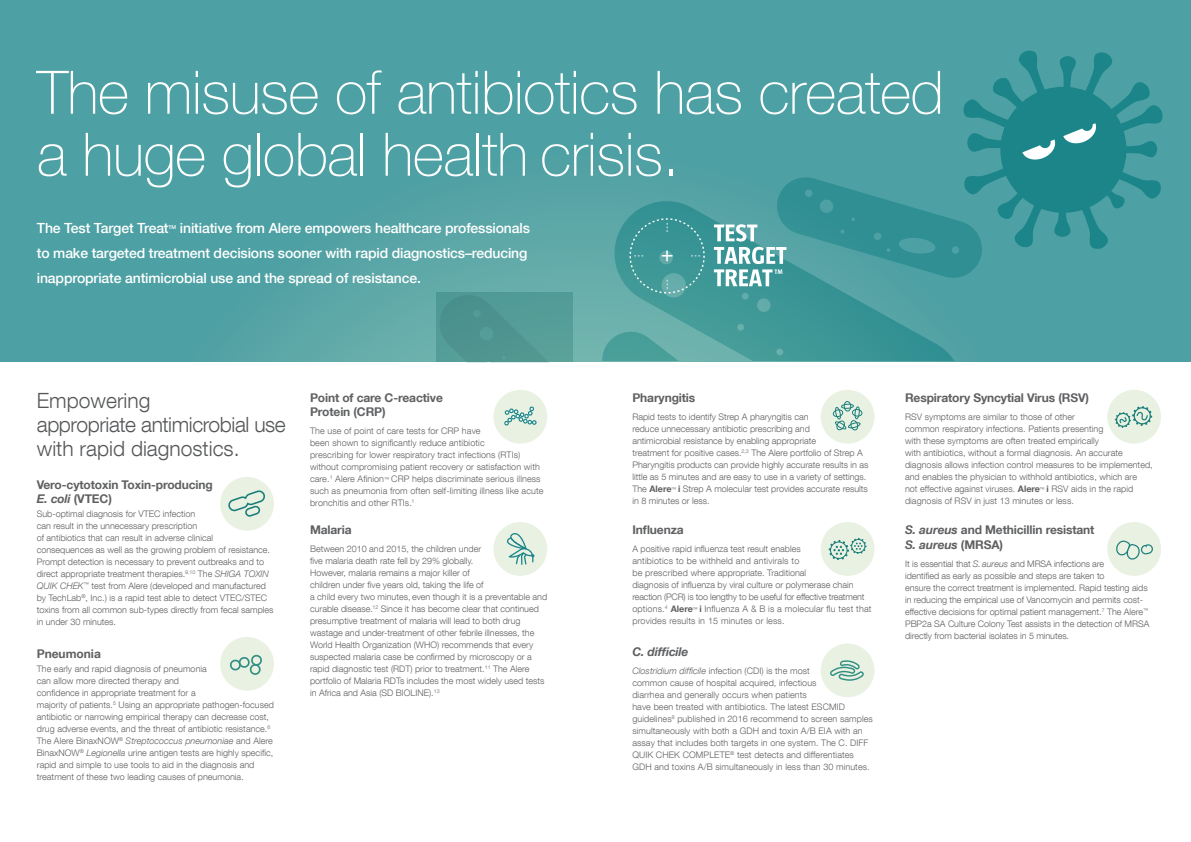
<style>
.page{position:relative;width:1191px;height:842px;background:#fff}
.page>*{position:absolute;margin:0;border:0;box-sizing:border-box;transform-origin:0 0}
.t1{font:100 60px/62px "Helvetica Neue LT Com";letter-spacing:-.01em;color:#fff}
.t2{font:300 21px/24px "Helvetica Neue LT Com";color:#555759}
.t3{font:500 14px/25px "Helvetica Neue LT Com";letter-spacing:-.01em;color:#fff}
.t4{font:700 12px/14.4px "Helvetica Neue LT Com";letter-spacing:-.01em;color:#5f6062}
.t5{font:italic 700 12px "Helvetica Neue LT Com";letter-spacing:-.01em;color:#5f6062}
.t6{font:300 9px/12px "Helvetica Neue LT Com";color:#5f6062}
.t7{font:500 5.2px "Helvetica Neue LT Com";color:#fff}
.s1{font-style:italic}
.s2{font-size:5.2px}
.s3{font-weight:700}
</style>
<div class="page">
<svg style="left:820px;top:643px;width:54px;height:54px;background:#d7e8d9"></svg>
<svg style="left:0;top:0;width:1191px;height:362px;background:#4ea0a3"></svg>
<svg style="left:714px;top:174px;width:271px;height:112px;background:#4b9ea1"></svg>
<svg style="left:629px;top:218px;width:75px;height:75px;background:#449a9a"></svg>
<svg style="left:962px;top:49px;width:202px;height:201px;background:#369397"></svg>
<svg style="left:1022px;top:139px;width:35px;height:22px"></svg>
<svg style="left:1063px;top:123px;width:35px;height:22px"></svg>
<svg style="left:436px;top:292px;width:137px;height:70px;background:#519893"></svg>
<div style="left:493px;top:390px;width:54px;height:54px;background:#e9f2e2;border-radius:50%"></div>
<svg style="left:504px;top:406px;width:32px;height:19px"></svg>
<div style="left:820px;top:390px;width:54px;height:54px;background:#e9f2e2;border-radius:50%"></div>
<hr style="left:841px;top:404px;width:12px;height:4px;background:#8ebeb3;border-radius:50%">
<div style="left:841px;top:404px;width:13px;height:5px;border:1px solid #1c858a;border-radius:50%"></div>
<div style="left:843px;top:401px;width:8px;height:11px;border:1px solid #1c858a;border-radius:50%"></div>
<svg style="left:832px;top:406px;width:30px;height:25px"></svg>
<div style="left:1107px;top:522px;width:54px;height:54px;background:#e9f2e2;border-radius:50%"></div>
<svg style="left:1116px;top:540px;width:37px;height:20px"></svg>
<div style="left:220px;top:477px;width:54px;height:54px;background:#e9f2e2;border-radius:50%"></div>
<svg style="left:228px;top:490px;width:37px;height:27px"></svg>
<svg style="left:220px;top:637px;width:54px;height:54px;background:#daeada"></svg>
<div style="left:820px;top:522px;width:54px;height:54px;background:#e9f2e2;border-radius:50%"></div>
<svg style="left:828px;top:538px;width:38px;height:22px"></svg>
<div style="left:1107px;top:390px;width:54px;height:54px;background:#e9f2e2;border-radius:50%"></div>
<svg style="left:1114px;top:406px;width:38px;height:22px"></svg>
<div style="left:493px;top:522px;width:54px;height:54px;background:#e9f2e2;border-radius:50%"></div>
<svg style="left:507px;top:533px;width:27px;height:32px"></svg>
<h1 class="t1" style="left:37px;top:61px;width:908px">The misuse of antibiotics has created a huge global health crisis.</h1>
<h3 class="t3" style="left:37px;top:216px;width:133px">The Test Target Treat</h3>
<p class="t7" style="left:168px;top:224px;width:9px">TM</p>
<h3 class="t3" style="left:37px;top:216px;width:494px;text-indent:143px">initiative from Alere empowers healthcare professionals to make targeted treatment decisions sooner with rapid diagnostics–reducing inappropriate antimicrobial use and the spread of resistance.</h3>
<h2 class="t2" style="left:37px;top:388px;width:250px">Empowering<br>appropriate antimicrobial use with rapid diagnostics.</h2>
<h3 class="t4" style="left:37px;top:477px;width:178px">Vero-cytotoxin Toxin-producing<br><span class="s1">E. coli</span> (VTEC)</h3>
<p class="t6" style="left:37px;top:508px;width:238px">Sub-optimal diagnosis for VTEC infection<br>can result in the unnecessary prescription<br>of antibiotics that can result in adverse clinical<br>consequences as well as the growing problem of resistance.<br>Prompt detection is necessary to prevent outbreaks and to direct appropriate treatment therapies.<sup>9,10</sup> The <span class="s1">SHIGA TOXIN QUIK CHEK</span><sup>™</sup> test from Alere (developed and manufactured by TechLab<sup>®</sup>, Inc.) is a rapid test able to detect VTEC/STEC toxins from all common sub-types directly from fecal samples in under 30 minutes.</p>
<h3 class="t4" style="left:37px;top:646px;width:66px">Pneumonia</h3>
<p class="t6" style="left:37px;top:662px;width:239px">The early and rapid diagnosis of pneumonia<br>can allow more directed therapy and<br>confidence in appropriate treatment for a<br>majority of patients.<sup>5</sup> Using an appropriate pathogen-focused antibiotic or narrowing empirical therapy can decrease cost, drug adverse events, and the threat of antibiotic resistance.<sup>6<br></sup>The Alere BinaxNOW<sup>®</sup> <span class="s1">Streptococcus pneumoniae</span> and Alere BinaxNOW<sup>®</sup> <span class="s1">Legionella</span> urine antigen tests are highly specific, rapid and simple to use tools to aid in the diagnosis and treatment of these two leading causes of pneumonia.</p>
<h3 class="t4" style="left:310px;top:390px;width:134px">Point of care C-reactive<br>Protein (CRP)</h3>
<p class="t6" style="left:310px;top:425px;width:235px">The use of point of care tests for CRP have<br>been shown to significantly reduce antibiotic<br>prescribing for lower respiratory tract infections (RTIs) without compromising patient recovery or satisfaction with care.<sup>1</sup> Alere Afinion<span class="s2">™</span> CRP helps discriminate serious illness such as pneumonia from often self-limiting illness like acute bronchitis and other RTIs.<sup>1</sup></p>
<h3 class="t4" style="left:310px;top:522px;width:43px">Malaria</h3>
<p class="t6" style="left:310px;top:543px;width:239px">Between 2010 and 2015, the children under<br>five malaria death rate fell by 29% globally.<br>However, malaria remains a major killer of<br>children under five years old, taking the life of<br>a child every two minutes, even though it is a preventable and curable disease.<sup>12</sup> Since it has become clear that continued presumptive treatment of malaria will lead to both drug wastage and under-treatment of other febrile illnesses, the World Health Organization (WHO) recommends that every suspected malaria case be confirmed by microscopy or a rapid diagnostic test (RDT) prior to treatment.<sup>11</sup> The Alere portfolio of Malaria RDTs includes the most widely used tests in Africa and Asia (SD BIOLINE).<sup>13</sup></p>
<h3 class="t4" style="left:632px;top:390px;width:65px">Pharyngitis</h3>
<p class="t6" style="left:632px;top:411px;width:238px">Rapid tests to identify Strep A pharyngitis can<br>reduce unnecessary antibiotic prescribing and<br>antimicrobial resistance by enabling appropriate<br>treatment for positive cases.<sup>2,3</sup> The Alere portfolio of Strep A Pharyngitis products can provide highly accurate results in as little as 5 minutes and are easy to use in a variety of settings.<br>The <span class="s3">Alere</span><span class="s2">™</span> <span class="s3">i</span> Strep A molecular test provides accurate results in 8 minutes or less.</p>
<h3 class="t4" style="left:632px;top:522px;width:53px">Influenza</h3>
<p class="t6" style="left:632px;top:543px;width:241px">A positive rapid influenza test result enables<br>antibiotics to be withheld and antivirals to<br>be prescribed where appropriate. Traditional<br>diagnosis of influenza by viral culture or polymerase chain reaction (PCR) is too lengthy to be useful for effective treatment options.<sup>4</sup> <span class="s3">Alere</span><span class="s2">™</span> <span class="s3">i</span> Influenza A &amp; B is a molecular flu test that provides results in 15 minutes or less.</p>
<h3 class="t5" style="left:632px;top:644px;width:58px">C. difficile</h3>
<p class="t6" style="left:632px;top:664px;width:242px"><span class="s1">Clostridium difficile</span> infection (CDI) is the most<br>common cause of hospital acquired, infectious<br>diarrhea and generally occurs when patients<br>have been treated with antibiotics. The latest ESCMID guidelines<sup>8</sup> published in 2016 recommend to screen samples simultaneously with both a GDH and toxin A/B EIA with an assay that includes both targets in one system. The C. DIFF QUIK CHEK COMPLETE<sup>®</sup> test detects and differentiates GDH and toxins A/B simultaneously in less than 30 minutes.</p>
<h3 class="t4" style="left:905px;top:390px;width:185px">Respiratory Syncytial Virus (RSV)</h3>
<p class="t6" style="left:905px;top:411px;width:249px">RSV symptoms are similar to those of other<br>common respiratory infections. Patients presenting<br>with these symptoms are often treated empirically<br>with antibiotics, without a formal diagnosis. An accurate diagnosis allows infection control measures to be implemented, and enables the physician to withhold antibiotics, which are<br>not effective against viruses. <span class="s3">Alere</span><span class="s2">™</span> <span class="s3">i</span> RSV aids in the rapid diagnosis of RSV in just 13 minutes or less.</p>
<h3 class="t4" style="left:905px;top:522px;width:191px"><span class="s1">S. aureus</span> and Methicillin resistant<br><span class="s1">S. aureus</span> (MRSA)</h3>
<p class="t6" style="left:905px;top:557px;width:246px">It is essential that <span class="s1">S. aureus</span> and MRSA infections are<br>identified as early as possible and steps are taken to<br>ensure the correct treatment is implemented. Rapid testing aids in reducing the empirical use of Vancomycin and permits cost&shy;effective decisions for optimal patient management.<sup>7</sup> The Alere<sup>™ </sup>PBP2a SA Culture Colony Test assists in the detection of MRSA directly from bacterial isolates in 5 minutes.</p>
</div>
